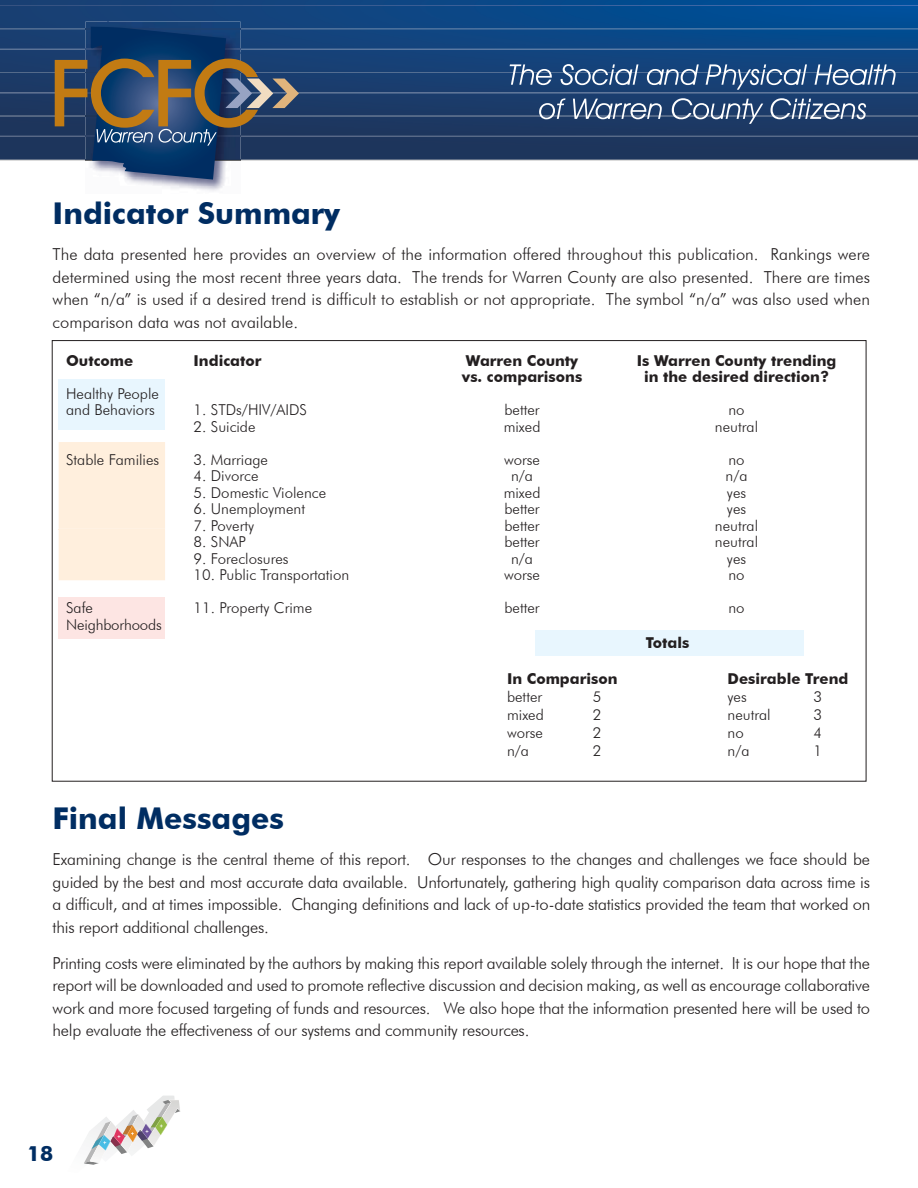
<style>
.page{position:relative;width:918px;height:1188px;background:#fff}
.page>*{position:absolute;margin:0;border:0;box-sizing:border-box;transform-origin:0 0}
.t1{font:700 30px "Futura BT";color:#002d62}
.t2{font:700 21px "Futura BT";color:#002d62}
.t3{font:300 16.5px/22.5px "Futura BT";letter-spacing:-.015em;color:#231f20;text-align:justify}
.t4{font:300 15px/16.5px "Futura BT";color:#231f20}
.t5{font:700 15px "Futura BT";color:#231f20}
</style>
<div class="page">
<div style="left:0;top:0;width:107px;height:27px;background:#184074"></div>
<img style="left:107px;top:0;width:811px;height:27px">
<img style="left:0;top:5px;width:918px;height:1px">
<img style="left:86px;top:22px;width:154px;height:169px">
<svg style="left:0;top:27px;width:918px;height:153px;background:#435e81"></svg>
<svg style="left:84px;top:1096px;width:96px;height:69px"></svg>
<div style="left:59px;top:379px;width:106px;height:51px;background:#e8f6fe"></div>
<div style="left:59px;top:442px;width:106px;height:138px;background:#ffefdd"></div>
<hr style="left:59px;top:529px;width:106px;height:1px;background:#ffefdd">
<div style="left:59px;top:597px;width:106px;height:42px;background:#fde5e3"></div>
<div style="left:536px;top:630px;width:268px;height:26px;background:#e8f6fe"></div>
<h1 class="t1" style="left:53px;top:195px;width:289px">Indicator Summary</h1>
<p class="t3" style="left:53px;top:243px;width:819px">The data presented here provides an overview of the information offered throughout this publication. Rankings were determined using the most recent three years data. The trends for Warren County are also presented. There are times when “n/a” is used if a desired trend is difficult to establish or not appropriate. The symbol “n/a” was also used when comparison data was not available.</p>
<p class="t5" style="left:66px;top:351px;width:69px">Outcome</p>
<p class="t5" style="left:194px;top:351px;width:69px">Indicator</p>
<p class="t5" style="left:466px;top:351px;width:114px">Warren County</p>
<p class="t5" style="left:637px;top:351px;width:201px">Is Warren County trending</p>
<p class="t5" style="left:462px;top:368px;width:122px">vs. comparisons</p>
<p class="t5" style="left:644px;top:368px;width:187px">in the desired direction?</p>
<p class="t4" style="left:66px;top:385px;width:94px">Healthy People and Behaviors</p>
<p class="t4" style="left:194px;top:402px;width:115px">1. STDs/HIV/AIDS</p>
<p class="t4" style="left:504px;top:402px;width:37px">better</p>
<p class="t4" style="left:728px;top:402px;width:18px">no</p>
<p class="t4" style="left:194px;top:418px;width:63px">2. Suicide</p>
<p class="t4" style="left:504px;top:418px;width:38px">mixed</p>
<p class="t4" style="left:715px;top:418px;width:45px">neutral</p>
<p class="t4" style="left:66px;top:451px;width:95px">Stable Families</p>
<p class="t4" style="left:194px;top:451px;width:76px">3. Marriage</p>
<p class="t4" style="left:504px;top:451px;width:38px">worse</p>
<p class="t4" style="left:728px;top:451px;width:18px">no</p>
<p class="t4" style="left:194px;top:468px;width:66px">4. Divorce</p>
<p class="t4" style="left:511px;top:468px;width:23px">n/a</p>
<p class="t4" style="left:726px;top:468px;width:23px">n/a</p>
<p class="t4" style="left:194px;top:484px;width:134px">5. Domestic Violence</p>
<p class="t4" style="left:504px;top:484px;width:38px">mixed</p>
<p class="t4" style="left:727px;top:484px;width:21px">yes</p>
<p class="t4" style="left:194px;top:501px;width:113px">6. Unemployment</p>
<p class="t4" style="left:504px;top:501px;width:37px">better</p>
<p class="t4" style="left:727px;top:501px;width:21px">yes</p>
<p class="t4" style="left:194px;top:517px;width:62px">7. Poverty</p>
<p class="t4" style="left:504px;top:517px;width:37px">better</p>
<p class="t4" style="left:715px;top:517px;width:45px">neutral</p>
<p class="t4" style="left:194px;top:534px;width:54px">8. SNAP</p>
<p class="t4" style="left:504px;top:534px;width:37px">better</p>
<p class="t4" style="left:715px;top:534px;width:45px">neutral</p>
<p class="t4" style="left:194px;top:550px;width:97px">9. Foreclosures</p>
<p class="t4" style="left:511px;top:550px;width:23px">n/a</p>
<p class="t4" style="left:727px;top:550px;width:21px">yes</p>
<p class="t4" style="left:194px;top:567px;width:157px">10. Public Transportation</p>
<p class="t4" style="left:504px;top:567px;width:38px">worse</p>
<p class="t4" style="left:728px;top:567px;width:18px">no</p>
<p class="t4" style="left:66px;top:600px;width:28px">Safe</p>
<p class="t4" style="left:194px;top:600px;width:120px">11. Property Crime</p>
<p class="t4" style="left:504px;top:600px;width:37px">better</p>
<p class="t4" style="left:728px;top:600px;width:18px">no</p>
<p class="t4" style="left:66px;top:616px;width:97px">Neighborhoods</p>
<p class="t5" style="left:646px;top:633px;width:45px">Totals</p>
<p class="t5" style="left:507px;top:669px;width:112px">In Comparison</p>
<p class="t5" style="left:728px;top:669px;width:122px">Desirable Trend</p>
<p class="t4" style="left:507px;top:688px;width:37px">better</p>
<p class="t4" style="left:593px;top:688px;width:10px">5</p>
<p class="t4" style="left:728px;top:688px;width:21px">yes</p>
<p class="t4" style="left:813px;top:688px;width:10px">3</p>
<p class="t4" style="left:507px;top:706px;width:38px">mixed</p>
<p class="t4" style="left:593px;top:706px;width:10px">2</p>
<p class="t4" style="left:728px;top:706px;width:45px">neutral</p>
<p class="t4" style="left:813px;top:706px;width:10px">3</p>
<p class="t4" style="left:507px;top:724px;width:37px">worse</p>
<p class="t4" style="left:593px;top:724px;width:10px">2</p>
<p class="t4" style="left:728px;top:724px;width:18px">no</p>
<p class="t4" style="left:813px;top:724px;width:10px">4</p>
<p class="t4" style="left:507px;top:742px;width:23px">n/a</p>
<p class="t4" style="left:593px;top:742px;width:10px">2</p>
<p class="t4" style="left:728px;top:742px;width:23px">n/a</p>
<p class="t4" style="left:813px;top:742px;width:10px">1</p>
<h1 class="t1" style="left:53px;top:801px;width:233px">Final Messages</h1>
<p class="t3" style="left:53px;top:848px;width:819px">Examining change is the central theme of this report. Our responses to the changes and challenges we face should be guided by the best and most accurate data available. Unfortunately, gathering high quality comparison data across time is a difficult, and at times impossible. Changing definitions and lack of up-to-date statistics provided the team that worked on this report additional challenges.</p>
<p class="t3" style="left:53px;top:952px;width:819px">Printing costs were eliminated by the authors by making this report available solely through the internet. It is our hope that the report will be downloaded and used to promote reflective discussion and decision making, as well as encourage collaborative work and more focused targeting of funds and resources. We also hope that the information presented here will be used to help evaluate the effectiveness of our systems and community resources.</p>
<p class="t2" style="left:27px;top:1141px;width:28px">18</p>
</div>
